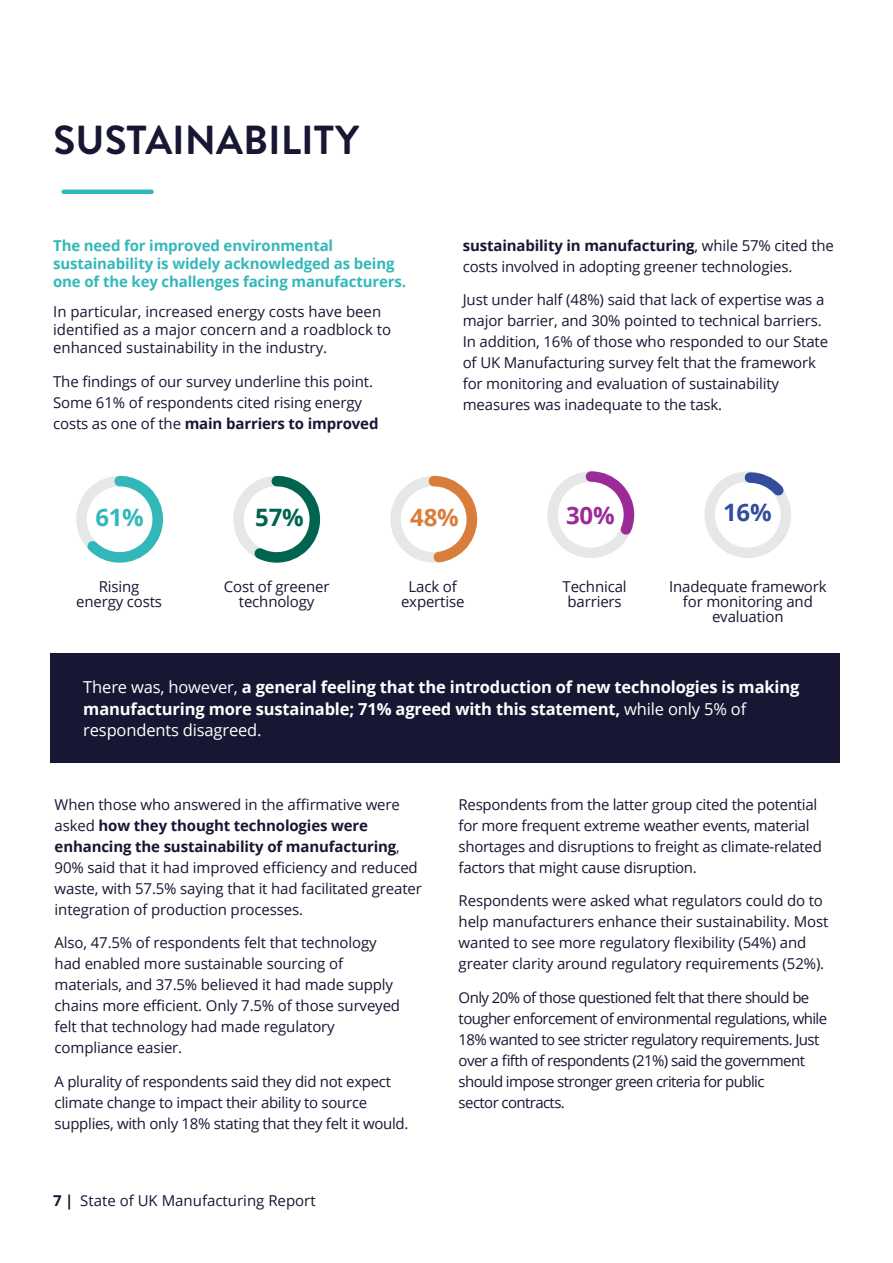
<style>
.page{position:relative;width:893px;height:1263px;background:#fff}
.page>*{position:absolute;margin:0;border:0;box-sizing:border-box;transform-origin:0 0}
.t1{font:700 40.5px "Brandon Grotesque";color:#171733}
.t2{font:700 24px "Open Sans";color:#33b8ba}
.t3{font:700 24px "Open Sans";color:#006450}
.t4{font:700 24px "Open Sans";color:#d97d3a}
.t5{font:700 24px "Open Sans";color:#9b2b96}
.t6{font:700 24px "Open Sans";color:#334c9b}
.t7{font:700 16.5px/21px "Open Sans";letter-spacing:-.01em;color:#fff}
.t8{font:15px/21px "Open Sans";letter-spacing:-.01em;color:#171733}
.t9{font:15px/21px "Open Sans";letter-spacing:-.04em;color:#171733}
.t10{font:700 15px/18px "Open Sans";letter-spacing:-.01em;color:#33b8ba}
.s1{font-weight:700}
.s2{font-weight:400}
</style>
<div class="page">
<div style="left:50px;top:653px;width:790px;height:109px;background:#171733"></div>
<hr style="left:64px;top:190px;width:88px;height:4px;background:#33b8ba">
<svg style="left:76px;top:475px;width:87px;height:88px"></svg>
<svg style="left:233px;top:475px;width:88px;height:88px"></svg>
<svg style="left:547px;top:471px;width:88px;height:87px"></svg>
<svg style="left:390px;top:475px;width:88px;height:88px"></svg>
<svg style="left:704px;top:471px;width:87px;height:87px"></svg>
<h1 class="t1" style="left:54px;top:112px;width:307px">SUSTAINABILITY</h1>
<p class="t10" style="left:53px;top:236px;width:354px">The need for improved environmental sustainability is widely acknowledged as being one of the key challenges facing manufacturers.</p>
<p class="t8" style="left:53px;top:302px;width:340px;line-height:18px">In particular, increased energy costs have been identified as a major concern and a roadblock to enhanced sustainability in the industry.</p>
<p class="t8" style="left:53px;top:371px;width:327px">The findings of our survey underline this point.<br>Some 61% of respondents cited rising energy costs as one of the <span class="s1">main barriers to improved</span></p>
<p class="t8" style="left:463px;top:234px;width:373px"><span class="s1">sustainability in manufacturing</span>, while 57% cited the costs involved in adopting greener technologies.</p>
<p class="t8" style="left:463px;top:289px;width:367px">Just under half (48%) said that lack of expertise was a major barrier, and 30% pointed to technical barriers.<br>In addition, 16% of those who responded to our State of UK Manufacturing survey felt that the framework for monitoring and evaluation of sustainability measures was inadequate to the task.</p>
<h2 class="t2" style="left:95px;top:500px;width:50px">61%</h2>
<h2 class="t3" style="left:255px;top:500px;width:50px">57%</h2>
<h2 class="t4" style="left:410px;top:500px;width:50px">48%</h2>
<h2 class="t5" style="left:566px;top:498px;width:50px">30%</h2>
<h2 class="t6" style="left:723px;top:496px;width:50px">16%</h2>
<p class="t8" style="left:76px;top:579px;width:87px;line-height:15px;text-align:center">Rising energy costs</p>
<p class="t8" style="left:224px;top:579px;width:107px;line-height:15px;text-align:center">Cost of greener technology</p>
<p class="t8" style="left:563px;top:579px;width:66px;line-height:15px;text-align:center">Technical barriers</p>
<p class="t8" style="left:401px;top:579px;width:65px;line-height:15px;text-align:center">Lack of expertise</p>
<p class="t8" style="left:669px;top:579px;width:159px;line-height:15px;text-align:center">Inadequate framework for monitoring and evaluation</p>
<p class="t7" style="left:83px;top:677px;width:718px"><span class="s2">There was, however,</span> a general feeling that the introduction of new technologies is making manufacturing more sustainable; 71% agreed with this statement, <span class="s2">while only 5% of respondents disagreed.</span></p>
<p class="t8" style="left:55px;top:793px;width:369px">When those who answered in the affirmative were asked <span class="s1">how they thought technologies were enhancing the sustainability of manufacturing</span>, 90% said that it had improved efficiency and reduced waste, with 57.5% saying that it had facilitated greater integration of production processes.</p>
<p class="t8" style="left:55px;top:932px;width:347px">Also, 47.5% of respondents felt that technology had enabled more sustainable sourcing of materials, and 37.5% believed it had made supply chains more efficient. Only 7.5% of those surveyed felt that technology had made regulatory compliance easier.</p>
<p class="t8" style="left:55px;top:1071px;width:355px">A plurality of respondents said they did not expect climate change to impact their ability to source supplies, with only 18% stating that they felt it would.</p>
<p class="t8" style="left:53px;top:1190px;width:264px"><span class="s1">7 |</span> State of UK Manufacturing Report</p>
<p class="t8" style="left:459px;top:793px;width:365px">Respondents from the latter group cited the potential for more frequent extreme weather events, material shortages and disruptions to freight as climate-related factors that might cause disruption.</p>
<p class="t8" style="left:459px;top:890px;width:371px">Respondents were asked what regulators could do to help manufacturers enhance their sustainability. Most wanted to see more regulatory flexibility (54%) and greater clarity around regulatory requirements (52%).</p>
<p class="t9" style="left:459px;top:987px;width:370px">Only 20% of those questioned felt that there should be tougher enforcement of environmental regulations, while 18% wanted to see stricter regulatory requirements. Just over a fifth of respondents (21%) said the government should impose stronger green criteria for public<br>sector contracts.</p>
</div>
